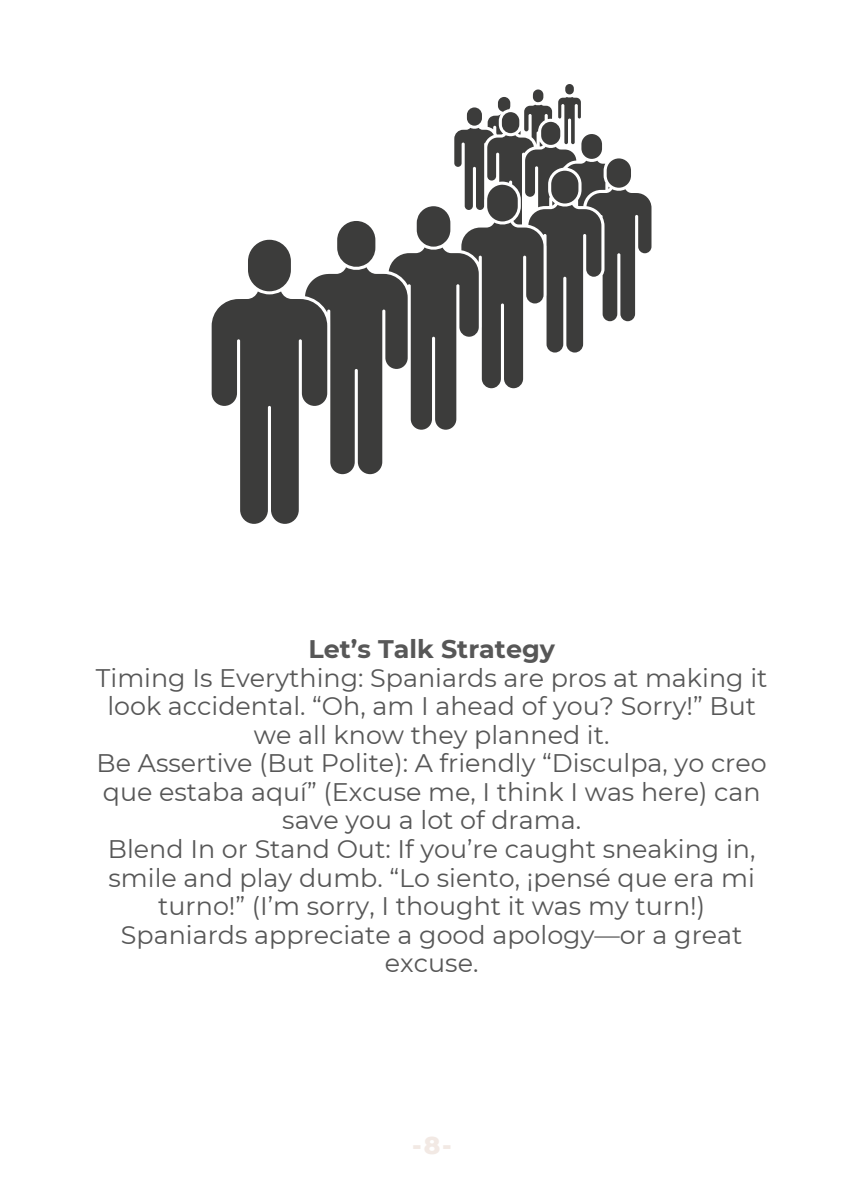
<style>
.page{position:relative;width:864px;height:1188px;background:#fff}
.page>*{position:absolute;margin:0;border:0;box-sizing:border-box;transform-origin:0 0}
.t1{font:25.35px/28.7px "Montserrat";color:#575757;text-align:center}
.t2{font:700 25.35px "Montserrat";color:#575757}
.t3{font:800 24.9px "Montserrat";color:#f2e9e4}
</style>
<div class="page">
<svg style="left:212px;top:84px;width:440px;height:440px"></svg>
<p class="t2" style="left:308px;top:633px;width:248px">Let’s Talk Strategy</p>
<p class="t1" style="left:96px;top:663px;width:673px">Timing Is Everything: Spaniards are pros at making it look accidental. “Oh, am I ahead of you? Sorry!” But we all know they planned it.</p>
<p class="t1" style="left:97px;top:749px;width:672px">Be Assertive (But Polite): A friendly “Disculpa, yo creo que estaba aquí” (Excuse me, I think I was here) can save you a lot of drama.</p>
<p class="t1" style="left:108px;top:835px;width:649px">Blend In or Stand Out: If you’re caught sneaking in, smile and play dumb. “Lo siento, ¡pensé que era mi turno!” (I’m sorry, I thought it was my turn!)<br>Spaniards appreciate a good apology—or a great excuse.</p>
<p class="t3" style="left:412px;top:1130px;width:41px">-8-</p>
</div>
